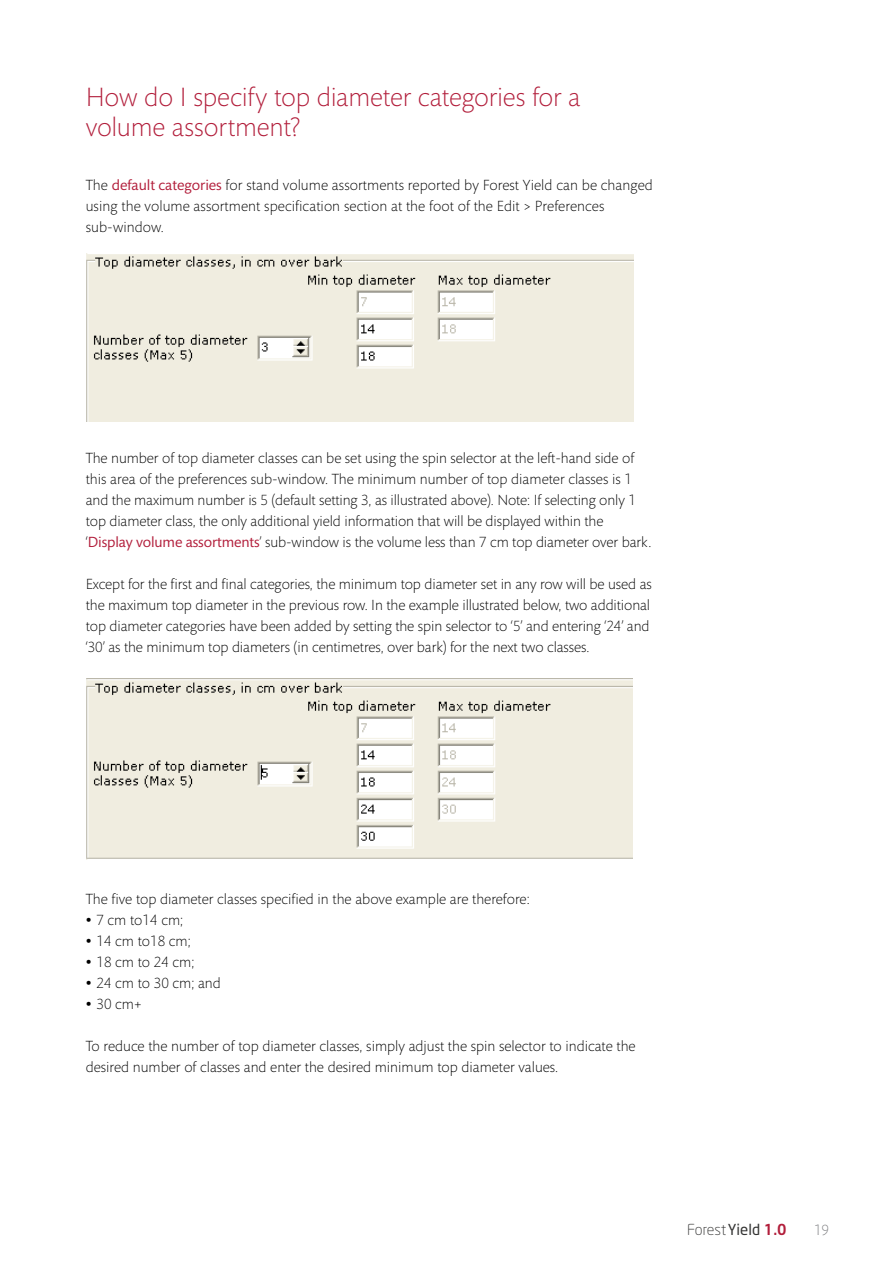
<style>
.page{position:relative;width:893px;height:1263px;background:#fff}
.page>*{position:absolute;margin:0;border:0;box-sizing:border-box;transform-origin:0 0}
.t1{font:300 27px/30px "Mundo Sans";letter-spacing:-.01em;color:#b21e3b}
.t2{font:300 15px/21px "Mundo Sans";letter-spacing:-.005em;color:#000}
.t3{font:300 15px "Neo Sans";letter-spacing:-.01em;color:#343433}
.t4{font:300 15px "Mundo Sans";color:#77787b}
.s1{font-weight:400;color:#b21e3b}
.s2{font-size:24px}
.s3{font-weight:400}
.s4{font-weight:500;color:#b21e3b}
</style>
<div class="page">
<img style="left:86px;top:253px;width:547px;height:168px">
<img style="left:86px;top:678px;width:546px;height:181px">
<h1 class="t1" style="left:86px;top:83px;width:496px">How do I specify top diameter categories for a volume assortment?</h1>
<p class="t2" style="left:86px;top:175px;width:569px">The <span class="s1">default categories</span> for stand volume assortments reported by Forest Yield can be changed using the volume assortment specification section at the foot of the Edit &gt; Preferences sub-window.</p>
<p class="t2" style="left:86px;top:448px;width:567px">The number of top diameter classes can be set using the spin selector at the left-hand side of this area of the preferences sub-window. The minimum number of top diameter classes is 1 and the maximum number is 5 (default setting 3, as illustrated above). Note: If selecting only 1 top diameter class, the only additional yield information that will be displayed within the ‘<span class="s1">Display volume assortments</span>’ sub-window is the volume less than 7 cm top diameter over bark.</p>
<p class="t2" style="left:86px;top:574px;width:567px">Except for the first and final categories, the minimum top diameter set in any row will be used as the maximum top diameter in the previous row. In the example illustrated below, two additional top diameter categories have been added by setting the spin selector to ‘5’ and entering ‘24’ and ‘30’ as the minimum top diameters (in centimetres, over bark) for the next two classes.</p>
<p class="t2" style="left:86px;top:889px;width:445px">The five top diameter classes specified in the above example are therefore:</p>
<p class="t2" style="left:86px;top:910px;width:99px"><span class="s2">•</span> 7 cm to14 cm;</p>
<p class="t2" style="left:86px;top:931px;width:106px"><span class="s2">•</span> 14 cm to18 cm;</p>
<p class="t2" style="left:86px;top:952px;width:110px"><span class="s2">•</span> 18 cm to 24 cm;</p>
<p class="t2" style="left:86px;top:973px;width:137px"><span class="s2">•</span> 24 cm to 30 cm; and</p>
<p class="t2" style="left:86px;top:994px;width:57px"><span class="s2">•</span> 30 cm+</p>
<p class="t2" style="left:86px;top:1036px;width:551px">To reduce the number of top diameter classes, simply adjust the spin selector to indicate the desired number of classes and enter the desired minimum top diameter values.</p>
<p class="t3" style="left:687px;top:1221px;width:101px">Forest<span class="s3">Yield</span> <span class="s4">1.0</span></p>
<p class="t4" style="left:814px;top:1222px;width:17px">19</p>
</div>
